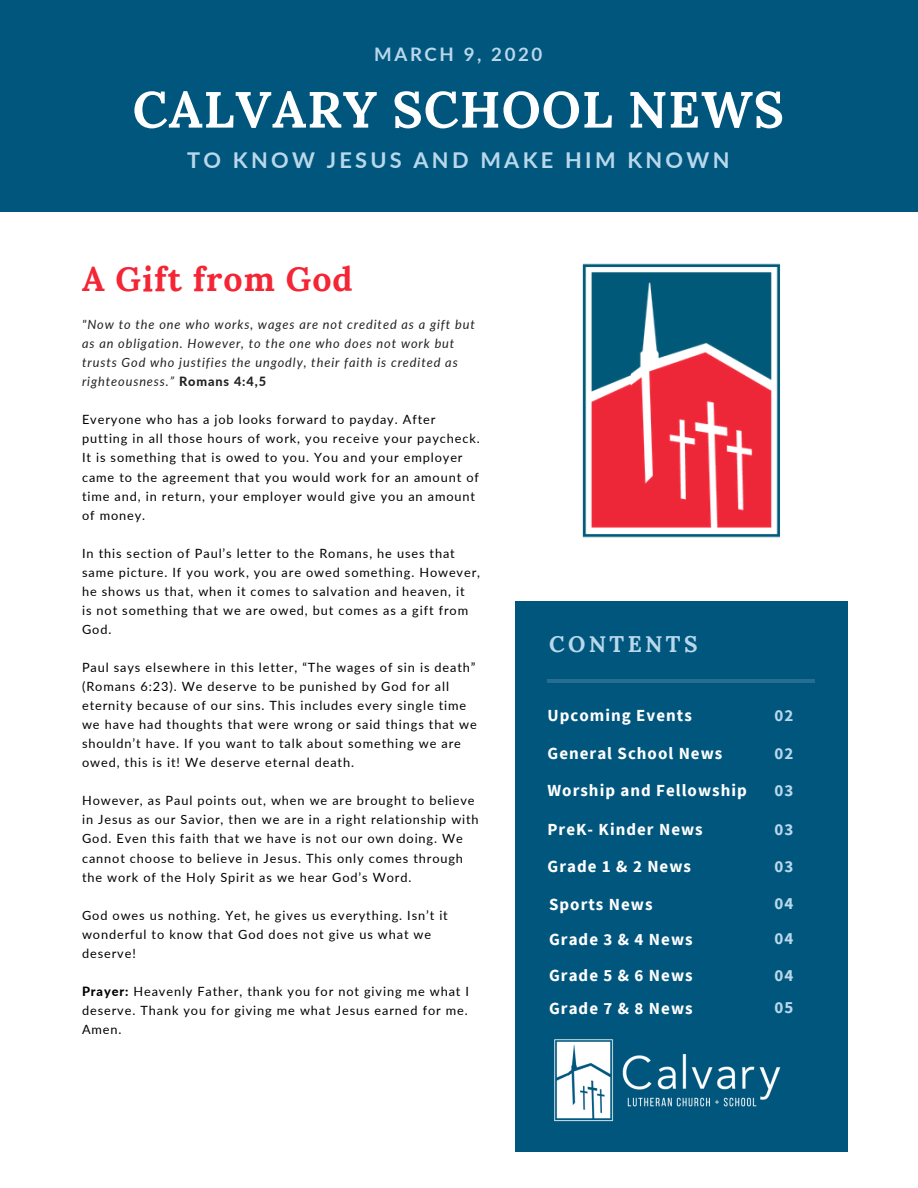
<style>
.page{position:relative;width:918px;height:1188px;background:#fff}
.page>*{position:absolute;margin:0;border:0;box-sizing:border-box;transform-origin:0 0}
.t1{font:700 50.85px "Lora";letter-spacing:.02em;color:#fff}
.t2{font:700 33.9px "Lora";letter-spacing:.03em;color:#f42534}
.t3{font:700 22.5px "Lora";letter-spacing:.15em;color:#bad8eb}
.t4{font:700 21.75px "Lato";letter-spacing:.15em;color:#bad8eb}
.t5{font:700 18.6px "Lato";letter-spacing:.14em;color:#bad8eb}
.t6{font:700 16.95px "Source Sans Pro";letter-spacing:.06em;color:#fff}
.t7{font:700 16.95px "Source Sans Pro";letter-spacing:.06em;color:#bad8eb}
.t8{font:12.75px/19px "Lato";letter-spacing:.07em;color:#000}
.t9{font:italic 12.75px/19px "Lato";letter-spacing:.07em;color:#222}
.s1{font-weight:800;font-style:normal}
.s2{font-weight:800}
</style>
<div class="page">
<div style="left:0;top:0;width:917px;height:211px;background:#00567d"></div>
<div style="left:515px;top:601px;width:332px;height:550px;background:#00567d"></div>
<hr style="left:548px;top:679px;width:267px;height:3px;background:#fff">
<img style="left:582px;top:263px;width:199px;height:275px">
<img style="left:554px;top:1039px;width:227px;height:83px">
<h3 class="t5" style="left:374px;top:42px;width:170px">MARCH 9, 2020</h3>
<h1 class="t1" style="left:133px;top:76px;width:653px">CALVARY SCHOOL NEWS</h1>
<h3 class="t4" style="left:187px;top:147px;width:544px">TO KNOW JESUS AND MAKE HIM KNOWN</h3>
<h2 class="t2" style="left:82px;top:257px;width:272px">A Gift from God</h2>
<p class="t9" style="left:82px;top:315px;width:394px">"Now to the one who works, wages are not credited as a gift but as an obligation. However, to the one who does not work but trusts God who justifies the ungodly, their faith is credited as righteousness.” <span class="s1">Romans 4:4,5</span></p>
<p class="t8" style="left:82px;top:410px;width:399px">Everyone who has a job looks forward to payday. After putting in all those hours of work, you receive your paycheck.<br>It is something that is owed to you. You and your employer came to the agreement that you would work for an amount of time and, in return, your employer would give you an amount of money.</p>
<p class="t8" style="left:82px;top:543px;width:400px">In this section of Paul’s letter to the Romans, he uses that same picture. If you work, you are owed something. However, he shows us that, when it comes to salvation and heaven, it<br>is not something that we are owed, but comes as a gift from God.</p>
<p class="t8" style="left:82px;top:658px;width:396px">Paul says elsewhere in this letter, “The wages of sin is death” (Romans 6:23). We deserve to be punished by God for all eternity because of our sins. This includes every single time we have had thoughts that were wrong or said things that we shouldn’t have. If you want to talk about something we are owed, this is it! We deserve eternal death.</p>
<p class="t8" style="left:82px;top:791px;width:398px">However, as Paul points out, when we are brought to believe in Jesus as our Savior, then we are in a right relationship with God. Even this faith that we have is not our own doing. We cannot choose to believe in Jesus. This only comes through the work of the Holy Spirit as we hear God’s Word.</p>
<p class="t8" style="left:82px;top:905px;width:367px">God owes us nothing. Yet, he gives us everything. Isn’t it wonderful to know that God does not give us what we deserve!</p>
<p class="t8" style="left:82px;top:981px;width:389px;text-align:justify"><span class="s2">Prayer:</span> Heavenly Father, thank you for not giving me what I deserve. Thank you for giving me what Jesus earned for me.<br>Amen.</p>
<h3 class="t3" style="left:549px;top:629px;width:150px">CONTENTS</h3>
<h3 class="t6" style="left:548px;top:704px;width:146px">Upcoming Events</h3>
<h3 class="t7" style="left:775px;top:704px;width:20px">02</h3>
<h3 class="t6" style="left:548px;top:742px;width:176px">General School News</h3>
<h3 class="t7" style="left:775px;top:742px;width:20px">02</h3>
<h3 class="t6" style="left:548px;top:779px;width:201px">Worship and Fellowship</h3>
<h3 class="t7" style="left:775px;top:780px;width:20px">03</h3>
<h3 class="t6" style="left:548px;top:819px;width:157px">PreK- Kinder News</h3>
<h3 class="t7" style="left:775px;top:819px;width:20px">03</h3>
<h3 class="t6" style="left:548px;top:855px;width:145px">Grade 1 &amp; 2 News</h3>
<h3 class="t7" style="left:775px;top:856px;width:20px">03</h3>
<h3 class="t6" style="left:549px;top:893px;width:105px">Sports News</h3>
<h3 class="t7" style="left:775px;top:893px;width:20px">04</h3>
<h3 class="t6" style="left:549px;top:928px;width:145px">Grade 3 &amp; 4 News</h3>
<h3 class="t7" style="left:775px;top:928px;width:20px">04</h3>
<h3 class="t6" style="left:549px;top:965px;width:145px">Grade 5 &amp; 6 News</h3>
<h3 class="t7" style="left:775px;top:964px;width:20px">04</h3>
<h3 class="t6" style="left:549px;top:998px;width:145px">Grade 7 &amp; 8 News</h3>
<h3 class="t7" style="left:775px;top:997px;width:20px">05</h3>
</div>
